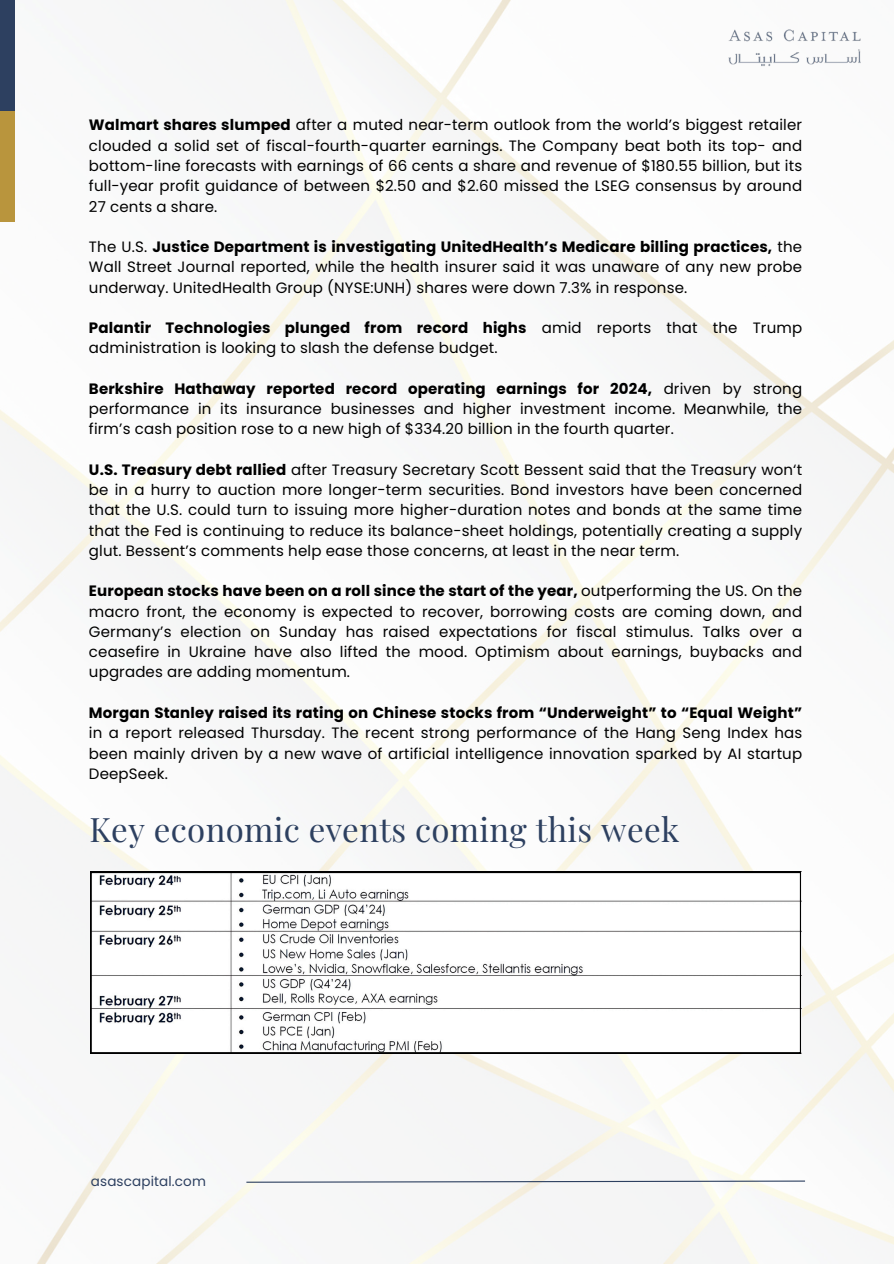
<style>
.page{position:relative;width:894px;height:1264px;background:#fff}
.page>*{position:absolute;margin:0;border:0;box-sizing:border-box;transform-origin:0 0}
.t1{font:33px "Playfair Display";letter-spacing:.01em;color:#2d4060}
.t2{font:15px/20.2px "Poppins";letter-spacing:.01em;color:#000;text-align:justify}
.t3{font:13.5px "Poppins";letter-spacing:.01em;color:#2d4060}
.s1{font-weight:700}
</style>
<div class="page">
<img style="left:0;top:0;width:893px;height:1263px">
<div style="left:0;top:0;width:15px;height:111px;background:#2d4060"></div>
<div style="left:0;top:111px;width:15px;height:110px;background:#b9953d"></div>
<img style="left:723px;top:24px;width:141px;height:44px">
<svg style="left:245px;top:1179px;width:561px;height:4px"></svg>
<svg style="left:90px;top:872px;width:710px;height:181px"></svg>
<p class="t2" style="left:89px;top:115px;width:714px"><span class="s1">Walmart shares slumped</span> after a muted near-term outlook from the world’s biggest retailer clouded a solid set of fiscal-fourth-quarter earnings. The Company beat both its top- and bottom-line forecasts with earnings of 66 cents a share and revenue of $180.55 billion, but its full-year profit guidance of between $2.50 and $2.60 missed the LSEG consensus by around 27 cents a share.</p>
<h2 class="t2" style="left:89px;top:237px;width:714px">The U.S. <span class="s1">Justice Department is investigating UnitedHealth’s Medicare billing practices,</span> the Wall Street Journal reported, while the health insurer said it was unaware of any new probe underway. UnitedHealth Group (NYSE:UNH) shares were down 7.3% in response.</h2>
<h2 class="t2" style="left:89px;top:318px;width:714px"><span class="s1">Palantir Technologies plunged from record highs</span> amid reports that the Trump administration is looking to slash the defense budget.</h2>
<h2 class="t2" style="left:89px;top:378px;width:714px"><span class="s1">Berkshire Hathaway reported record operating earnings for 2024,</span> driven by strong performance in its insurance businesses and higher investment income. Meanwhile, the firm’s cash position rose to a new high of $334.20 billion in the fourth quarter.</h2>
<h2 class="t2" style="left:89px;top:459px;width:714px"><span class="s1">U.S. Treasury debt rallied</span> after Treasury Secretary Scott Bessent said that the Treasury won‘t be in a hurry to auction more longer-term securities. Bond investors have been concerned that the U.S. could turn to issuing more higher-duration notes and bonds at the same time that the Fed is continuing to reduce its balance-sheet holdings, potentially creating a supply glut. Bessent’s comments help ease those concerns, at least in the near term.</h2>
<h2 class="t2" style="left:89px;top:581px;width:714px"><span class="s1">European stocks have been on a roll since the start of the year,</span> outperforming the US. On the macro front, the economy is expected to recover, borrowing costs are coming down, and Germany’s election on Sunday has raised expectations for fiscal stimulus. Talks over a ceasefire in Ukraine have also lifted the mood. Optimism about earnings, buybacks and upgrades are adding momentum.</h2>
<h2 class="t2" style="left:89px;top:702px;width:714px"><span class="s1">Morgan Stanley raised its rating on Chinese stocks from “Underweight” to “Equal Weight” </span>in a report released Thursday. The recent strong performance of the Hang Seng Index has been mainly driven by a new wave of artificial intelligence innovation sparked by AI startup DeepSeek.</h2>
<h1 class="t1" style="left:89px;top:806px;width:591px">Key economic events coming this week</h1>
<h2 class="t3" style="left:91px;top:1171px;width:116px">asascapital.com</h2>
</div>
